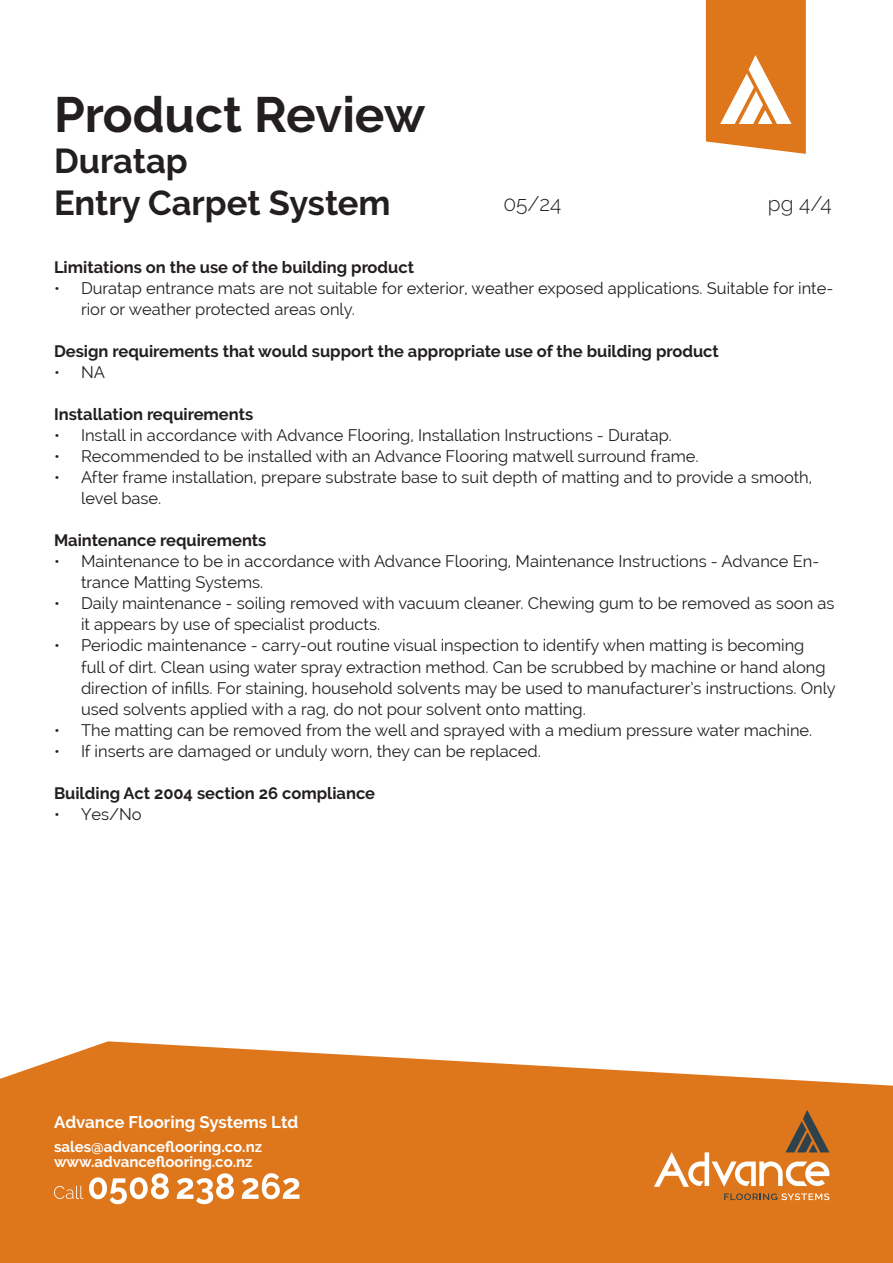
<style>
.page{position:relative;width:893px;height:1263px;background:#fff}
.page>*{position:absolute;margin:0;border:0;box-sizing:border-box;transform-origin:0 0}
.t1{font:700 49.5px "Raleway";color:#231f20}
.t2{font:700 34.5px/42.8px "Raleway";color:#231f20}
.t3{font:300 21px "Raleway";color:#231f20}
.t4{font:700 16.8px "Raleway";color:#fff}
.t5{font:16.5px/21px "Raleway";color:#231f20}
.t6{font:700 16.5px "Raleway";color:#231f20}
.t7{font:700 15px/15px "Raleway";color:#fff}
</style>
<div class="page">
<svg style="left:706px;top:0;width:100px;height:154px"></svg>
<svg style="left:0;top:1041px;width:893px;height:222px;background:#e18534"></svg>
<svg style="left:54px;top:1173px;width:245px;height:31px"></svg>
<svg style="left:724px;top:1193px;width:105px;height:7px"></svg>
<svg style="left:654px;top:1110px;width:175px;height:77px;background:#d8873f"></svg>
<h1 class="t1" style="left:54px;top:86px;width:373px">Product Review</h1>
<h2 class="t2" style="left:54px;top:139px;width:338px">Duratap<br>Entry Carpet System</h2>
<p class="t3" style="left:503px;top:192px;width:59px">05/24</p>
<p class="t3" style="left:768px;top:192px;width:65px">pg 4/4</p>
<p class="t6" style="left:54px;top:258px;width:362px">Limitations on the use of the building product</p>
<p class="t5" style="left:81px;top:278px;width:754px;text-indent:-27px">• Duratap entrance mats are not suitable for exterior, weather exposed applications. Suitable for inte&shy;rior or weather protected areas only.</p>
<p class="t6" style="left:54px;top:342px;width:666px">Design requirements that would support the appropriate use of the building product</p>
<p class="t5" style="left:54px;top:362px;width:52px">• NA</p>
<p class="t6" style="left:54px;top:405px;width:201px">Installation requirements</p>
<p class="t5" style="left:54px;top:425px;width:620px">• Install in accordance with Advance Flooring, Installation Instructions - Duratap.</p>
<p class="t5" style="left:54px;top:446px;width:646px">• Recommended to be installed with an Advance Flooring matwell surround frame.</p>
<p class="t5" style="left:81px;top:467px;width:733px;text-indent:-27px">• After frame installation, prepare substrate base to suit depth of matting and to provide a smooth, level base.</p>
<p class="t6" style="left:54px;top:531px;width:214px">Maintenance requirements</p>
<p class="t5" style="left:81px;top:551px;width:740px;text-indent:-27px">• Maintenance to be in accordance with Advance Flooring, Maintenance Instructions - Advance En&shy;trance Matting Systems.</p>
<p class="t5" style="left:81px;top:593px;width:755px;text-indent:-27px">• Daily maintenance - soiling removed with vacuum cleaner. Chewing gum to be removed as soon as it appears by use of specialist products.</p>
<p class="t5" style="left:81px;top:635px;width:756px;text-indent:-27px">• Periodic maintenance - carry-out routine visual inspection to identify when matting is becoming<br>full of dirt. Clean using water spray extraction method. Can be scrubbed by machine or hand along direction of infills. For staining, household solvents may be used to manufacturer’s instructions. Only used solvents applied with a rag, do not pour solvent onto matting.</p>
<p class="t5" style="left:54px;top:719px;width:760px">• The matting can be removed from the well and sprayed with a medium pressure water machine.</p>
<p class="t5" style="left:54px;top:740px;width:488px">• If inserts are damaged or unduly worn, they can be replaced.</p>
<p class="t6" style="left:54px;top:783px;width:323px">Building Act 2004 section 26 compliance</p>
<p class="t5" style="left:54px;top:803px;width:89px">• Yes/No</p>
<p class="t4" style="left:54px;top:1112px;width:245px">Advance Flooring Systems Ltd</p>
<p class="t7" style="left:54px;top:1139px;width:210px">sales@advanceflooring.co.nz www.advanceflooring.co.nz</p>
</div>
